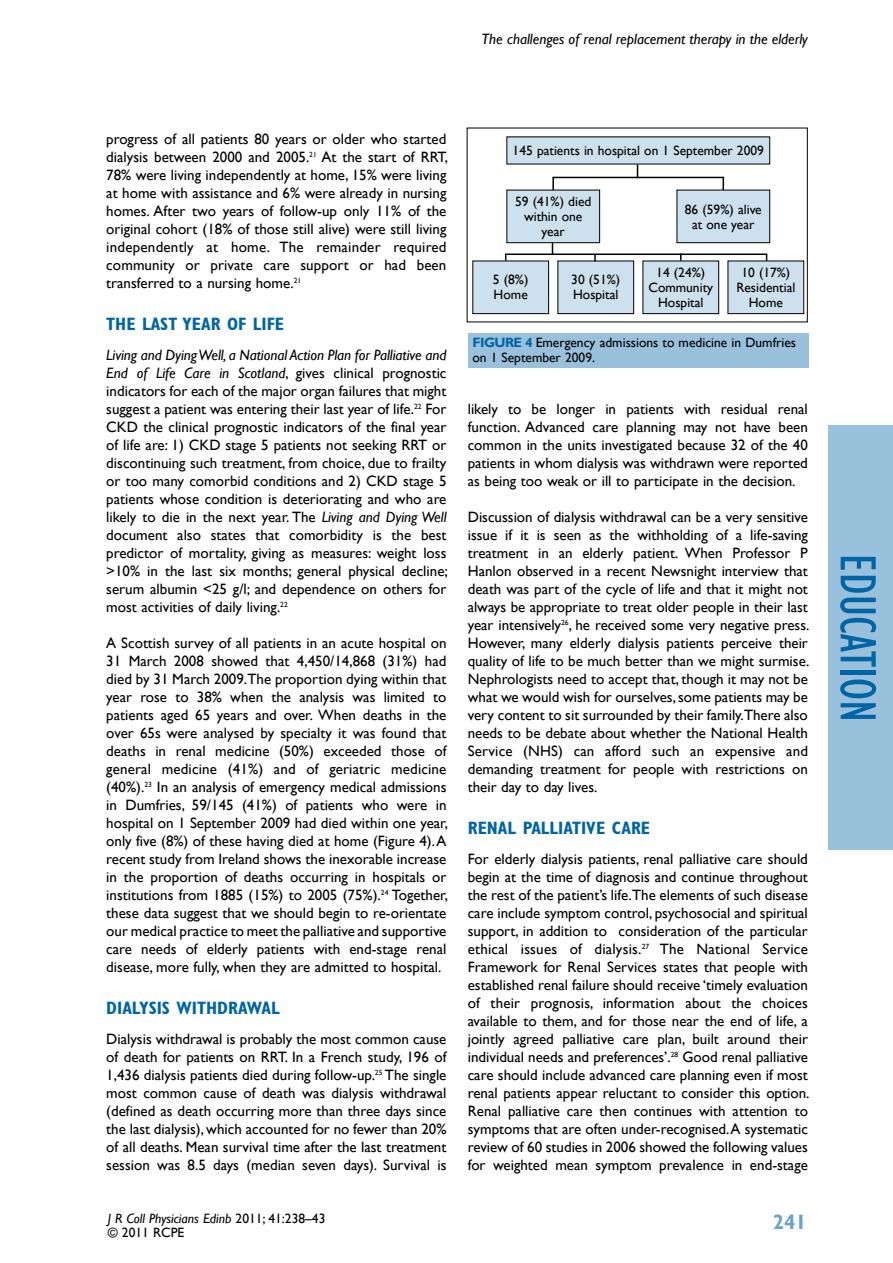
<style>
.page{position:relative;width:893px;height:1263px;background:#fff}
.page>*{position:absolute;margin:0;border:0;box-sizing:border-box;transform-origin:0 0}
.t1{font:condensed 52.5px "Gill Sans";color:#0065a4}
.t2{font:700 condensed 21px "Gill Sans";color:#66a3c9}
.t3{font:700 condensed 18px "Gill Sans";color:#0065a4}
.t4{font:15px/18px "Gill Sans";color:#000;text-align:justify}
.t5{font:italic 15px "Gill Sans";color:#000}
.t6{font:13.5px/15px "Gill Sans";color:#000}
.s1{font-style:italic}
.s2{font-weight:700;color:#0065a4}
</style>
<div class="page">
<div style="left:829px;top:425px;width:64px;height:425px;background:#99c1db"></div>
<div style="left:507px;top:137px;width:263px;height:27px;background:#cce0ed"></div>
<div style="left:507px;top:190px;width:93px;height:53px;background:#cce0ed"></div>
<div style="left:506px;top:190px;width:94px;height:53px;border:1px solid #000"></div>
<div style="left:473px;top:261px;width:76px;height:53px;background:#cce0ed"></div>
<div style="left:472px;top:261px;width:77px;height:53px;border:1px solid #000"></div>
<div style="left:558px;top:261px;width:76px;height:53px;background:#cce0ed"></div>
<div style="left:557px;top:261px;width:77px;height:53px;border:1px solid #000"></div>
<div style="left:643px;top:261px;width:76px;height:53px;background:#cce0ed"></div>
<div style="left:642px;top:261px;width:77px;height:53px;border:1px solid #000"></div>
<div style="left:728px;top:261px;width:76px;height:53px;background:#cce0ed"></div>
<div style="left:728px;top:261px;width:76px;height:53px;border:1px solid #000"></div>
<div style="left:677px;top:190px;width:93px;height:53px;background:#cce0ed"></div>
<div style="left:676px;top:190px;width:94px;height:53px;border:1px solid #000"></div>
<svg style="left:637px;top:165px;width:1px;height:12px"></svg>
<hr style="left:552px;top:177px;width:172px;height:1px;background:#000">
<svg style="left:552px;top:177px;width:2px;height:13px"></svg>
<svg style="left:722px;top:178px;width:2px;height:12px"></svg>
<hr style="left:506px;top:253px;width:260px;height:2px;background:#000">
<svg style="left:594px;top:255px;width:2px;height:6px"></svg>
<svg style="left:680px;top:253px;width:2px;height:8px"></svg>
<div style="left:468px;top:333px;width:340px;height:34px;background:#99c1db"></div>
<p class="t5" style="left:482px;top:31px;width:328px">The challenges of renal replacement therapy in the elderly</p>
<p class="t4" style="left:106px;top:130px;width:343px">progress of all patients 80 years or older who started dialysis between 2000 and 2005.<sup>21</sup> At the start of RRT, 78% were living independently at home, 15% were living at home with assistance and 6% were already in nursing homes. After two years of follow-up only 11% of the original cohort (18% of those still alive) were still living independently at home. The remainder required community or private care support or had been transferred to a nursing home.<sup>21</sup></p>
<p class="t3" style="left:106px;top:313px;width:155px">THE LAST YEAR OF LIFE</p>
<p class="t4" style="left:106px;top:346px;width:343px"><span class="s1">Living and Dying Well, a National Action Plan for Palliative and End of Life Care in Scotland</span>, gives clinical prognostic indicators for each of the major organ failures that might suggest a patient was entering their last year of life.<sup>22</sup> For CKD the clinical prognostic indicators of the final year of life are: 1) CKD stage 5 patients not seeking RRT or discontinuing such treatment, from choice, due to frailty or too many comorbid conditions and 2) CKD stage 5 patients whose condition is deteriorating and who are likely to die in the next year. The <span class="s1">Living and Dying Well </span>document also states that comorbidity is the best predictor of mortality, giving as measures: weight loss &gt;10% in the last six months; general physical decline; serum albumin &lt;25 g/l; and dependence on others for most activities of daily living.<sup>22</sup></p>
<p class="t4" style="left:106px;top:634px;width:343px">A Scottish survey of all patients in an acute hospital on 31 March 2008 showed that 4,450/14,868 (31%) had died by 31 March 2009.The proportion dying within that year rose to 38% when the analysis was limited to patients aged 65 years and over. When deaths in the over 65s were analysed by specialty it was found that deaths in renal medicine (50%) exceeded those of general medicine (41%) and of geriatric medicine (40%).<sup>23</sup> In an analysis of emergency medical admissions in Dumfries, 59/145 (41%) of patients who were in hospital on 1 September 2009 had died within one year, only five (8%) of these having died at home (Figure 4). A recent study from Ireland shows the inexorable increase in the proportion of deaths occurring in hospitals or institutions from 1885 (15%) to 2005 (75%).<sup>24</sup> Together, these data suggest that we should begin to re-orientate our medical practice to meet the palliative and supportive care needs of elderly patients with end-stage renal disease, more fully, when they are admitted to hospital.</p>
<p class="t3" style="left:106px;top:997px;width:174px">DIALYSIS WITHDRAWAL</p>
<p class="t4" style="left:106px;top:1030px;width:342px">Dialysis withdrawal is probably the most common cause of death for patients on RRT. In a French study, 196 of 1,436 dialysis patients died during follow-up.<sup>25</sup> The single most common cause of death was dialysis withdrawal (defined as death occurring more than three days since the last dialysis), which accounted for no fewer than 20% of all deaths. Mean survival time after the last treatment session was 8.5 days (median seven days). Survival is</p>
<p class="t6" style="left:513px;top:143px;width:253px">145 patients in hospital on 1 September 2009</p>
<p class="t6" style="left:515px;top:194px;width:78px;text-align:center">59 (41%) died within one year</p>
<p class="t6" style="left:493px;top:273px;width:37px">5 (8%)<br>Home</p>
<p class="t6" style="left:571px;top:273px;width:50px">30 (51%)<br>Hospital</p>
<p class="t6" style="left:648px;top:265px;width:66px;text-align:center">14 (24%)<br>Community<br>Hospital</p>
<p class="t6" style="left:736px;top:265px;width:61px;text-align:center">10 (17%)<br>Residential<br>Home</p>
<p class="t6" style="left:685px;top:202px;width:78px;text-align:center">86 (59%) alive at one year</p>
<p class="t6" style="left:472px;top:335px;width:325px"><span class="s2">FIGURE 4</span> Emergency admissions to medicine in Dumfries on 1 September 2009.</p>
<p class="t4" style="left:468px;top:400px;width:342px">likely to be longer in patients with residual renal function. Advanced care planning may not have been common in the units investigated because 32 of the 40 patients in whom dialysis was withdrawn were reported as being too weak or ill to participate in the decision.</p>
<p class="t4" style="left:468px;top:508px;width:343px">Discussion of dialysis withdrawal can be a very sensitive issue if it is seen as the withholding of a life-saving treatment in an elderly patient. When Professor P Hanlon observed in a recent Newsnight interview that death was part of the cycle of life and that it might not always be appropriate to treat older people in their last year intensively<sup>26</sup>, he received some very negative press.<br>However, many elderly dialysis patients perceive their quality of life to be much better than we might surmise.<br>Nephrologists need to accept that, though it may not be what we would wish for ourselves, some patients may be very content to sit surrounded by their family.There also needs to be debate about whether the National Health Service (NHS) can afford such an expensive and demanding treatment for people with restrictions on their day to day lives.</p>
<p class="t3" style="left:468px;top:817px;width:182px">RENAL PALLIATIVE CARE</p>
<p class="t4" style="left:468px;top:850px;width:343px">For elderly dialysis patients, renal palliative care should begin at the time of diagnosis and continue throughout the rest of the patient’s life.The elements of such disease care include symptom control, psychosocial and spiritual support, in addition to consideration of the particular ethical issues of dialysis.<sup>27</sup> The National Service Framework for Renal Services states that people with established renal failure should receive ‘timely evaluation of their prognosis, information about the choices available to them, and for those near the end of life, a jointly agreed palliative care plan, built around their individual needs and preferences’.<sup>28</sup> Good renal palliative care should include advanced care planning even if most renal patients appear reluctant to consider this option.<br>Renal palliative care then continues with attention to symptoms that are often under-recognised. A systematic review of 60 studies in 2006 showed the following values for weighted mean symptom prevalence in end-stage</p>
<p class="t6" style="left:108px;top:1211px;width:219px;line-height:14px"><span class="s1">J R Coll Physicians Edinb</span> 2011; 41:238–43 © 2011 RCPE</p>
<h2 class="t2" style="left:774px;top:1209px;width:34px">241</h2>
<h1 class="t1" style="left:889px;top:554px;width:170px;rotate:90deg">education</h1>
</div>
